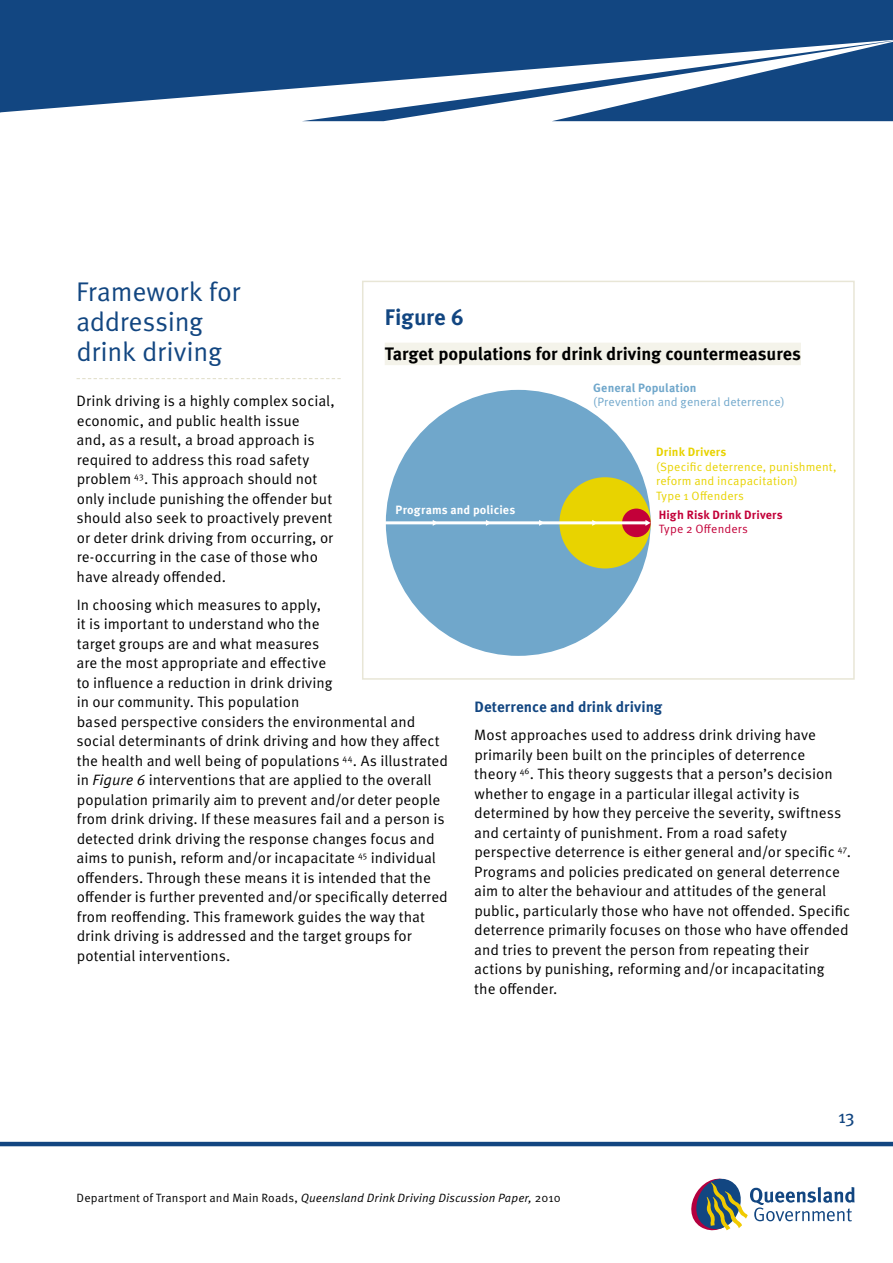
<style>
.page{position:relative;width:893px;height:1263px;background:#fff}
.page>*{position:absolute;margin:0;border:0;box-sizing:border-box;transform-origin:0 0}
.t1{font:27px/30px "Meta OT";letter-spacing:-.01em;color:#124681}
.t2{font:700 22.5px "Meta OT";letter-spacing:-.005em;color:#124681}
.t3{font:700 18px "Meta OT";letter-spacing:-.005em;color:#000}
.t4{font:18px "Meta OT";color:#124681}
.t5{font:15px/19.5px "Meta OT";color:#000}
.t6{font:700 15px "Meta OT";color:#124681}
.t7{font:12px "Meta OT";letter-spacing:.01em;color:#000}
.t8{font:12px/14.4px "Meta OT";letter-spacing:.01em;color:#e8d300}
.t9{font:12px "Meta OT";letter-spacing:.015em;color:#70a7cb}
.t10{font:700 12px "Meta OT";letter-spacing:.015em;color:#c30039}
.t11{font:700 12px "Meta OT";letter-spacing:.01em;color:#fff}
.t12{font:700 12px "Meta OT";letter-spacing:.01em;color:#70a7cb}
.t13{font:12px "Meta OT";letter-spacing:.015em;color:#c30039}
.t14{font:700 12px "Meta OT";letter-spacing:.015em;color:#e8d300}
.s1{font-style:italic}
</style>
<div class="page">
<svg style="left:77px;top:378px;width:264px;height:1px"></svg>
<div style="left:385px;top:343px;width:416px;height:22px;background:#f4f3ea"></div>
<div style="left:362px;top:281px;width:493px;height:399px;border:2px solid #e8e6d6"></div>
<div style="left:386px;top:390px;width:265px;height:265px;background:#70a7cb;border-radius:50%"></div>
<div style="left:559px;top:477px;width:92px;height:91px;background:#e8d300;border-radius:50%"></div>
<div style="left:622px;top:509px;width:29px;height:28px;background:#c30039;border-radius:50%"></div>
<hr style="left:385px;top:521px;width:262px;height:3px;background:#fff">
<svg style="left:645px;top:520px;width:6px;height:6px"></svg>
<svg style="left:592px;top:520px;width:5px;height:6px"></svg>
<svg style="left:539px;top:520px;width:5px;height:6px"></svg>
<svg style="left:304px;top:112px;width:589px;height:9px;fill:#124681"></svg>
<svg style="left:0;top:0;width:893px;height:112px;fill:#124681"></svg>
<hr style="left:0;top:1142px;width:893px;height:4px;background:#124681">
<svg style="left:691px;top:1178px;width:164px;height:53px"></svg>
<h1 class="t1" style="left:76px;top:277px;width:166px">Framework for addressing drink driving</h1>
<p class="t5" style="left:77px;top:391px;width:260px">Drink driving is a highly complex social, economic, and public health issue<br>and, as a result, a broad approach is required to address this road safety problem <sup>43</sup>. This approach should not only include punishing the offender but should also seek to proactively prevent or deter drink driving from occurring, or re-occurring in the case of those who have already offended.</p>
<p class="t5" style="left:77px;top:595px;width:373px">In choosing which measures to apply,<br>it is important to understand who the<br>target groups are and what measures<br>are the most appropriate and effective<br>to influence a reduction in drink driving<br>in our community. This population<br>based perspective considers the environmental and social determinants of drink driving and how they affect the health and well being of populations <sup>44</sup>. As illustrated in <span class="s1">Figure 6</span> interventions that are applied to the overall population primarily aim to prevent and/or deter people from drink driving. If these measures fail and a person is detected drink driving the response changes focus and aims to punish, reform and/or incapacitate <sup>45</sup> individual offenders. Through these means it is intended that the offender is further prevented and/or specifically deterred from reoffending. This framework guides the way that drink driving is addressed and the target groups for potential interventions.</p>
<h2 class="t2" style="left:385px;top:303px;width:81px">Figure 6</h2>
<p class="t3" style="left:385px;top:342px;width:418px">Target populations for drink driving countermeasures</p>
<p class="t12" style="left:593px;top:380px;width:105px">General Population</p>
<p class="t9" style="left:593px;top:395px;width:193px">(Prevention and general deterrence)</p>
<p class="t14" style="left:656px;top:445px;width:72px">Drink Drivers</p>
<p class="t8" style="left:656px;top:460px;width:182px">(Specific deterrence, punishment, reform and incapacitation)<br>Type 1 Offenders</p>
<p class="t11" style="left:396px;top:502px;width:121px">Programs and policies</p>
<p class="t10" style="left:659px;top:507px;width:125px">High Risk Drink Drivers</p>
<p class="t13" style="left:659px;top:522px;width:91px">Type 2 Offenders</p>
<p class="t6" style="left:474px;top:697px;width:189px">Deterrence and drink driving</p>
<p class="t5" style="left:474px;top:725px;width:378px">Most approaches used to address drink driving have primarily been built on the principles of deterrence theory <sup>46</sup>. This theory suggests that a person’s decision whether to engage in a particular illegal activity is determined by how they perceive the severity, swiftness and certainty of punishment. From a road safety perspective deterrence is either general and/or specific <sup>47</sup>.<br>Programs and policies predicated on general deterrence aim to alter the behaviour and attitudes of the general public, particularly those who have not offended. Specific deterrence primarily focuses on those who have offended and tries to prevent the person from repeating their actions by punishing, reforming and/or incapacitating<br>the offender.</p>
<p class="t7" style="left:77px;top:1191px;width:486px">Department of Transport and Main Roads, <span class="s1">Queensland Drink Driving Discussion Paper,</span> 2010</p>
<p class="t4" style="left:838px;top:1105px;width:18px">13</p>
</div>
